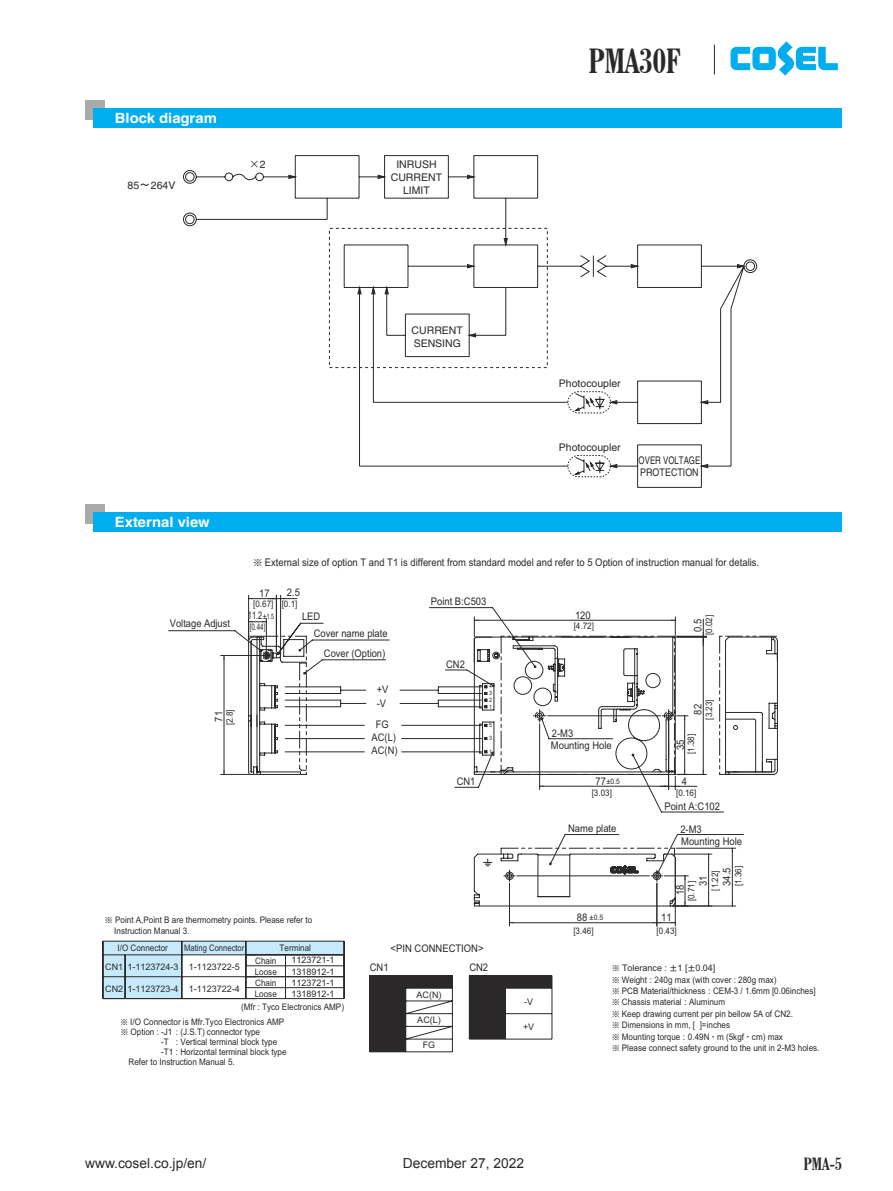
<style>
.page{position:relative;width:893px;height:1191px;background:#fff}
.page>*{position:absolute;margin:0;border:0;box-sizing:border-box;transform-origin:0 0}
.t1{font:700 condensed 34.05px "Century Schoolbook BT";color:#2b2829}
.t2{font:700 condensed 17.25px "Century Schoolbook BT";color:#2b2829}
.t3{font:700 14.1px "Helvetica";color:#fff;scale:1.05 1}
.t4{font:13.8px "Arial";color:#2b2829}
.t5{font:10.5px "Arial";color:#2b2829;scale:.9 1}
.t6{font:10.5px/14.1px "Arial";color:#2b2829;scale:.89 1}
.t7{font:10.5px/12.8px "Helvetica";color:#2b2829}
.t8{font:10.5px/12.6px "Helvetica";color:#2b2829;scale:.75 1}
.t9{font:10.5px "Arial";color:#2b2829;scale:.7 1}
.t10{font:9px/11.4px "Arial";color:#2b2829;scale:.9 1}
.t11{font:9px/11.4px "Arial";color:#2b2829}
.t12{font:9px/18.8px "Arial";color:#2b2829;scale:.85 1}
.t13{font:9px "Arial";color:#2b2829;scale:.7 1}
.t14{font:7.5px "Arial";color:#2b2829}
.t15{font:6px "Arial";color:#2b2829;scale:.89 1}
.s1{font-family:"Helve Wide"}
.s2{font-size:7.5px}
.s3{font-size:10.5px}
.s4{font-family:"COSEL";font-size:10.5px}
</style>
<div class="page">
<svg style="left:730px;top:41px;width:108px;height:35px"></svg>
<svg style="left:714px;top:45px;width:1px;height:29px"></svg>
<div style="left:85px;top:504px;width:19px;height:19px;background:#a8aaac"></div>
<div style="left:94px;top:512px;width:748px;height:19px;background:#00aeef"></div>
<div style="left:85px;top:100px;width:19px;height:19px;background:#a8aaac"></div>
<div style="left:94px;top:108px;width:748px;height:20px;background:#00aeef"></div>
<svg style="left:183px;top:155px;width:574px;height:332px"></svg>
<div style="left:329px;top:228px;width:218px;height:140px;border:1px dashed #2b2829"></div>
<svg style="left:288px;top:175px;width:9px;height:4px"></svg>
<svg style="left:378px;top:175px;width:8px;height:4px"></svg>
<svg style="left:467px;top:175px;width:9px;height:4px"></svg>
<svg style="left:504px;top:238px;width:4px;height:9px"></svg>
<svg style="left:385px;top:286px;width:4px;height:8px"></svg>
<svg style="left:631px;top:264px;width:8px;height:4px"></svg>
<svg style="left:467px;top:264px;width:9px;height:4px"></svg>
<svg style="left:699px;top:400px;width:9px;height:4px"></svg>
<svg style="left:467px;top:333px;width:9px;height:4px"></svg>
<svg style="left:357px;top:286px;width:5px;height:8px"></svg>
<svg style="left:371px;top:286px;width:4px;height:8px"></svg>
<svg style="left:699px;top:464px;width:9px;height:4px"></svg>
<svg style="left:737px;top:264px;width:9px;height:4px"></svg>
<svg style="left:567px;top:391px;width:50px;height:86px"></svg>
<svg style="left:140px;top:183px;width:9px;height:3px"></svg>
<hr style="left:280px;top:595px;width:1px;height:59px;background:#2b2829">
<hr style="left:276px;top:595px;width:1px;height:56px;background:#2b2829">
<hr style="left:248px;top:595px;width:1px;height:44px;background:#2b2829">
<svg style="left:249px;top:598px;width:48px;height:1px"></svg>
<hr style="left:732px;top:848px;width:1px;height:58px;background:#2b2829">
<hr style="left:673px;top:905px;width:63px;height:1px;background:#2b2829">
<hr style="left:676px;top:848px;width:60px;height:1px;background:#2b2829">
<hr style="left:708px;top:854px;width:1px;height:52px;background:#2b2829">
<hr style="left:674px;top:854px;width:38px;height:1px;background:#2b2829">
<svg style="left:103px;top:940px;width:449px;height:112px"></svg>
<svg style="left:245px;top:954px;width:99px;height:23px"></svg>
<div style="left:246px;top:976px;width:98px;height:12px;border:1px solid #2b2829"></div>
<hr style="left:285px;top:954px;width:1px;height:44px;background:#2b2829">
<svg style="left:473px;top:848px;width:215px;height:78px"></svg>
<svg style="left:221px;top:617px;width:557px;height:172px"></svg>
<h3 class="t3" style="left:115px;top:112px;width:99px">Block diagram</h3>
<p class="t7" style="left:128px;top:179px;width:49px">85 264V</p>
<p class="t7" style="left:391px;top:159px;width:53px;text-align:center">INRUSH<br>CURRENT<br>LIMIT</p>
<h1 class="t1" style="left:589px;top:41px;width:93px">PMA30F</h1>
<p class="t7" style="left:412px;top:325px;width:53px">CURRENT<br>SENSING</p>
<p class="t7" style="left:559px;top:378px;width:63px">Photocoupler</p>
<p class="t7" style="left:559px;top:442px;width:63px">Photocoupler</p>
<p class="t8" style="left:639px;top:454px;width:84px">OVER VOLTAGE<br>PROTECTION</p>
<h3 class="t3" style="left:115px;top:516px;width:92px">External view</h3>
<p class="t6" style="left:170px;top:617px;width:69px">Voltage Adjust</p>
<p class="t5" style="left:215px;top:721px;width:13px;rotate:-90deg">71</p>
<p class="t10" style="left:225px;top:725px;width:19px;rotate:-90deg">[2.8]</p>
<p class="t5" style="left:253px;top:558px;width:563px"><span class="s1">¶</span> External size of option T and T1 is different from standard model and refer to 5 Option of instruction manual for detalis.</p>
<p class="t5" style="left:259px;top:589px;width:13px">17</p>
<p class="t5" style="left:287px;top:588px;width:16px">2.5</p>
<p class="t10" style="left:253px;top:599px;width:24px">[0.67]</p>
<p class="t10" style="left:282px;top:599px;width:19px">[0.1]</p>
<p class="t5" style="left:431px;top:598px;width:63px">Point B:C503</p>
<p class="t9" style="left:248px;top:612px;width:39px">11.2<span class="s2">±1.5</span></p>
<p class="t13" style="left:250px;top:624px;width:24px">[0.44]</p>
<p class="t6" style="left:302px;top:610px;width:22px">LED</p>
<p class="t6" style="left:314px;top:624px;width:84px;line-height:19.4px;text-align:right">Cover name plate<br>Cover (Option)</p>
<p class="t5" style="left:575px;top:611px;width:19px">120</p>
<p class="t10" style="left:574px;top:621px;width:24px">[4.72]</p>
<p class="t10" style="left:704px;top:635px;width:24px;rotate:-90deg">[0.02]</p>
<p class="t5" style="left:694px;top:632px;width:16px;rotate:-90deg">0.5</p>
<p class="t6" style="left:446px;top:658px;width:23px">CN2</p>
<p class="t6" style="left:377px;top:683px;width:15px">+V -V</p>
<p class="t6" style="left:376px;top:718px;width:16px">FG</p>
<p class="t6" style="left:372px;top:731px;width:29px">AC(L)</p>
<p class="t6" style="left:372px;top:744px;width:31px">AC(N)</p>
<p class="t6" style="left:457px;top:775px;width:23px">CN1</p>
<p class="t15" style="left:489px;top:684px;width:5px">4</p>
<p class="t15" style="left:489px;top:691px;width:5px">3</p>
<p class="t15" style="left:489px;top:697px;width:5px">2</p>
<p class="t15" style="left:489px;top:704px;width:5px">1</p>
<p class="t15" style="left:489px;top:722px;width:5px">5</p>
<p class="t15" style="left:489px;top:736px;width:5px">3</p>
<p class="t15" style="left:489px;top:749px;width:5px">1</p>
<p class="t6" style="left:552px;top:727px;width:25px">2-M3</p>
<p class="t5" style="left:551px;top:741px;width:69px">Mounting Hole</p>
<p class="t14" style="left:595px;top:778px;width:26px"><span class="s3">77</span>±0.5</p>
<p class="t10" style="left:704px;top:719px;width:24px;rotate:-90deg">[3.23]</p>
<p class="t5" style="left:694px;top:714px;width:13px;rotate:-90deg">82</p>
<p class="t10" style="left:686px;top:754px;width:24px;rotate:-90deg">[1.38]</p>
<p class="t5" style="left:677px;top:750px;width:13px;rotate:-90deg">35</p>
<p class="t5" style="left:682px;top:777px;width:7px">4</p>
<p class="t10" style="left:592px;top:787px;width:24px">[3.03]</p>
<p class="t10" style="left:676px;top:787px;width:24px">[0.16]</p>
<p class="t5" style="left:664px;top:802px;width:63px">Point A:C102</p>
<p class="t5" style="left:568px;top:824px;width:55px">Name plate</p>
<p class="t6" style="left:680px;top:823px;width:25px">2-M3</p>
<p class="t5" style="left:681px;top:837px;width:69px">Mounting Hole</p>
<p class="t10" style="left:710px;top:890px;width:24px;rotate:-90deg">[1.22]</p>
<p class="t10" style="left:733px;top:886px;width:24px;rotate:-90deg">[1.36]</p>
<p class="t5" style="left:723px;top:886px;width:22px;rotate:-90deg">34.5</p>
<p class="t5" style="left:699px;top:886px;width:13px;rotate:-90deg">31</p>
<p class="t10" style="left:686px;top:901px;width:24px;rotate:-90deg">[0.71]</p>
<p class="t5" style="left:676px;top:895px;width:13px;rotate:-90deg">18</p>
<p class="t10" style="left:114px;top:915px;width:222px;line-height:10.5px;text-indent:-9px"><span class="s1">¶</span> Point A,Point B are thermometry points. Please refer to<br>Instruction Manual 3.</p>
<p class="t10" style="left:255px;top:955px;width:26px;line-height:10.9px;text-align:justify">Chain Loose Chain Loose</p>
<p class="t12" style="left:105px;top:939px;width:165px;text-indent:79px">Mating Connector<br>CN1 1-1123724-3 1-1123722-5</p>
<p class="t11" style="left:105px;top:983px;width:136px">CN2 1-1123723-4 1-1123722-4</p>
<p class="t10" style="left:118px;top:943px;width:58px">I/O Connector</p>
<p class="t10" style="left:291px;top:943px;width:49px;text-indent:-12px">Terminal<br>1123721-1<br>1318912-1<br>1123721-1<br>1318912-1</p>
<p class="t10" style="left:241px;top:1001px;width:116px">(Mfr : Tyco Electronics AMP)</p>
<p class="t10" style="left:120px;top:1016px;width:183px"><span class="s1">¶</span> I/O Connector is Mfr.Tyco Electronics AMP</p>
<p class="t10" style="left:161px;top:1027px;width:141px;line-height:10.1px;text-indent:-40px"><span class="s1">¶</span> Option : -J1 : (J.S.T) connector type<br>-T : Vertical terminal block type -T1 : Horizontal terminal block type</p>
<p class="t10" style="left:129px;top:1057px;width:120px">Refer to Instruction Manual 5.</p>
<p class="t5" style="left:391px;top:944px;width:105px">&lt;PIN CONNECTION&gt;</p>
<p class="t5" style="left:370px;top:963px;width:22px">CN1</p>
<p class="t5" style="left:469px;top:963px;width:23px">CN2</p>
<p class="t11" style="left:417px;top:989px;width:26px">AC(N)</p>
<p class="t11" style="left:417px;top:1015px;width:25px">AC(L)</p>
<p class="t11" style="left:423px;top:1040px;width:14px">FG</p>
<p class="t11" style="left:524px;top:996px;width:11px">-V</p>
<p class="t11" style="left:523px;top:1022px;width:13px">+V</p>
<h3 class="t4" style="left:85px;top:1158px;width:123px">www.cosel.co.jp/en/</h3>
<h3 class="t4" style="left:403px;top:1158px;width:123px">December 27, 2022</h3>
<p class="t14" style="left:577px;top:915px;width:28px"><span class="s3">88</span> ±0.5</p>
<p class="t5" style="left:661px;top:913px;width:13px">11</p>
<p class="t10" style="left:573px;top:925px;width:24px">[3.46]</p>
<p class="t10" style="left:657px;top:925px;width:24px">[0.43]</p>
<p class="t11" style="left:612px;top:963px;width:209px"><span class="s1">¶</span> Tolerance : <span class="s1">±</span>1 [<span class="s1">±</span>0.04]<br><span class="s1">¶</span> Weight : 240g max (with cover : 280g max)<br><span class="s1">¶</span> PCB Material/thickness : CEM-3 / 1.6mm [0.06inches] <span class="s1">¶</span> Chassis material : Aluminum<br><span class="s1">¶</span> Keep drawing current per pin bellow 5A of CN2.<br><span class="s1">¶</span> Dimensions in mm, [ ]=inches<br><span class="s1">¶</span> Mounting torque : 0.49N<span class="s4">-</span>m (5kgf<span class="s4">-</span>cm) max<br><span class="s1">¶</span> Please connect safety ground to the unit in 2-M3 holes.</p>
<h2 class="t2" style="left:804px;top:1153px;width:40px">PMA-5</h2>
</div>
